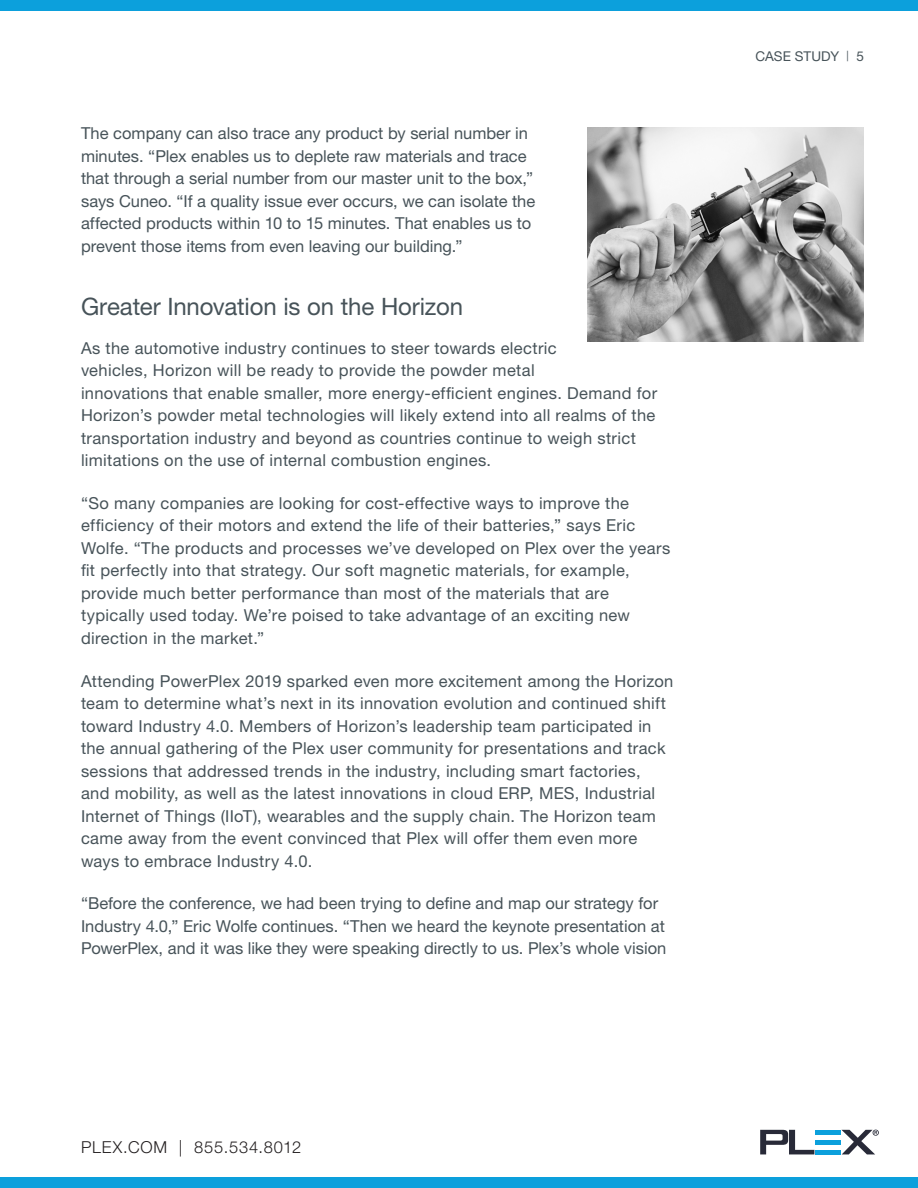
<style>
.page{position:relative;width:918px;height:1188px;background:#fff}
.page>*{position:absolute;margin:0;border:0;box-sizing:border-box;transform-origin:0 0}
.subhead{font:24px "Helvetica Neue LT Pro";letter-spacing:-.005em;color:#475359}
.copy{font:16.5px/22.5px "Helvetica Neue LT Pro";letter-spacing:.02em;color:#475359}
.copy-2{font:16.5px/22.5px "Helvetica Neue LT Pro";color:#475359}
.t1{font:300 16.5px "Helvetica Neue LT Pro";letter-spacing:.05em;color:#231f20}
.t2{font:13.5px "Helvetica Neue LT Pro";letter-spacing:.005em;color:#475359}
.s1{font-size:10.5px}
</style>
<div class="page">
<div style="left:0;top:1177px;width:918px;height:11px;background:#0ca0dc"></div>
<svg style="left:760px;top:1130px;width:54px;height:24px"></svg>
<hr style="left:815px;top:1150px;width:26px;height:4px;background:#0ca0dc">
<hr style="left:815px;top:1130px;width:26px;height:4px;background:#0ca0dc">
<div style="left:815px;top:1140px;width:26px;height:5px;background:#0ca0dc"></div>
<svg style="left:841px;top:1130px;width:38px;height:24px"></svg>
<div style="left:0;top:0;width:918px;height:11px;background:#0ca0dc"></div>
<img style="left:587px;top:128px;width:276px;height:213px">
<p class="copy-2" style="left:81px;top:122px;width:456px">The company can also trace any product by serial number in minutes. “Plex enables us to deplete raw materials and trace that through a serial number from our master unit to the box,” says Cuneo. “If a quality issue ever occurs, we can isolate the affected products within 10 to 15 minutes. That enables us to prevent those items from even leaving our building.”</p>
<p class="subhead" style="left:81px;top:292px;width:384px">Greater Innovation is on the Horizon</p>
<p class="copy" style="left:81px;top:336px;width:578px">As the automotive industry continues to steer towards electric<br>vehicles, Horizon will be ready to provide the powder metal<br>innovations that enable smaller, more energy-efficient engines. Demand for Horizon’s powder metal technologies will likely extend into all realms of the transportation industry and beyond as countries continue to weigh strict limitations on the use of internal combustion engines.</p>
<p class="copy" style="left:81px;top:491px;width:591px">“So many companies are looking for cost-effective ways to improve the efficiency of their motors and extend the life of their batteries,” says Eric Wolfe. “The products and processes we’ve developed on Plex over the years fit perfectly into that strategy. Our soft magnetic materials, for example, provide much better performance than most of the materials that are typically used today. We’re poised to take advantage of an exciting new direction in the market.”</p>
<p class="copy" style="left:81px;top:669px;width:594px">Attending PowerPlex 2019 sparked even more excitement among the Horizon team to determine what’s next in its innovation evolution and continued shift toward Industry 4.0. Members of Horizon’s leadership team participated in the annual gathering of the Plex user community for presentations and track sessions that addressed trends in the industry, including smart factories,<br>and mobility, as well as the latest innovations in cloud ERP, MES, Industrial Internet of Things (IIoT), wearables and the supply chain. The Horizon team came away from the event convinced that Plex will offer them even more ways to embrace Industry 4.0.</p>
<p class="copy-2" style="left:81px;top:892px;width:587px">“Before the conference, we had been trying to define and map our strategy for<br>Industry 4.0,” Eric Wolfe continues. “Then we heard the keynote presentation at<br>PowerPlex, and it was like they were speaking directly to us. Plex’s whole vision</p>
<p class="t1" style="left:81px;top:1137px;width:222px">PLEX.COM | 855.534.8012</p>
<p class="t2" style="left:755px;top:48px;width:110px">CASE STUDY <span class="s1">|</span> 5</p>
</div>
